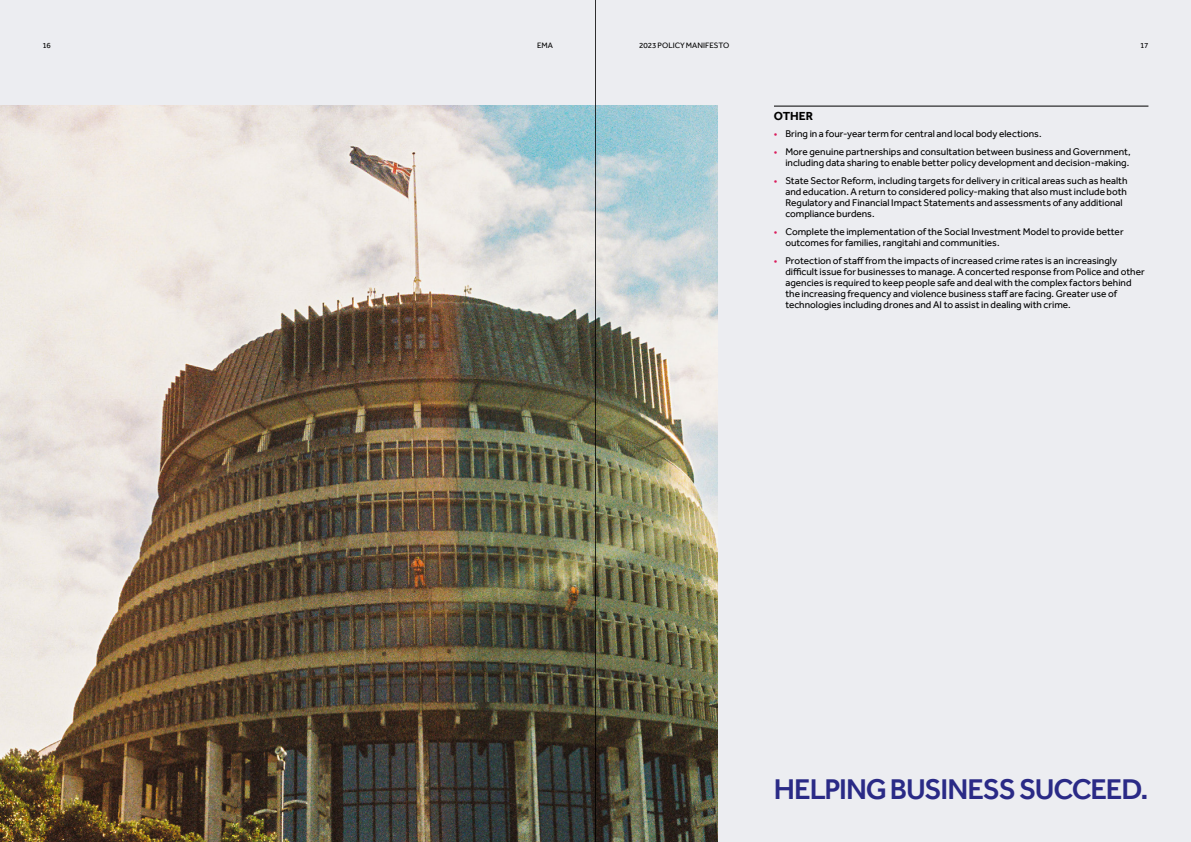
<style>
.page{position:relative;width:1191px;height:842px;background:#ecedf1}
.page>*{position:absolute;margin:0;border:0;box-sizing:border-box;transform-origin:0 0}
.t1{font:500 29.3px "Effra";letter-spacing:-.045em;color:#2a2a86}
.t2{font:700 12px "Effra";letter-spacing:-.005em;color:#000}
.t3{font:10px/11px "Effra";color:#000}
.t4{font:8px "Effra";letter-spacing:-.005em;color:#000}
.s1{color:#da1c5c}
</style>
<div class="page">
<img style="left:0;top:106px;width:717px;height:736px">
<hr style="left:774px;top:106px;width:374px;height:1px;background:#000">
<hr style="left:595px;top:0;width:1px;height:842px;background:#000">
<p class="t4" style="left:43px;top:40px;width:10px">16</p>
<p class="t4" style="left:537px;top:40px;width:17px">EMA</p>
<p class="t4" style="left:639px;top:40px;width:92px">2023 POLICY MANIFESTO</p>
<p class="t4" style="left:1140px;top:40px;width:10px">17</p>
<p class="t2" style="left:774px;top:109px;width:41px">OTHER</p>
<p class="t3" style="left:774px;top:128px;width:269px"><span class="s1">•</span> Bring in a four-year term for central and local body elections.</p>
<p class="t3" style="left:774px;top:146px;width:358px;text-align:right"><span class="s1">•</span> More genuine partnerships and consultation between business and Government, including data sharing to enable better policy development and decision-making.</p>
<p class="t3" style="left:785px;top:175px;width:344px;text-indent:-11px"><span class="s1">•</span> State Sector Reform, including targets for delivery in critical areas such as health and education. A return to considered policy-making that also must include both Regulatory and Financial Impact Statements and assessments of any additional compliance burdens.</p>
<p class="t3" style="left:785px;top:226px;width:340px;text-indent:-11px"><span class="s1">•</span> Complete the implementation of the Social Investment Model to provide better outcomes for families, rangitahi and communities.</p>
<p class="t3" style="left:785px;top:255px;width:361px;text-indent:-11px"><span class="s1">•</span> Protection of staff from the impacts of increased crime rates is an increasingly difficult issue for businesses to manage. A concerted response from Police and other agencies is required to keep people safe and deal with the complex factors behind the increasing frequency and violence business staff are facing. Greater use of technologies including drones and AI to assist in dealing with crime.</p>
<h1 class="t1" style="left:774px;top:772px;width:376px">HELPING BUSINESS SUCCEED.</h1>
</div>
